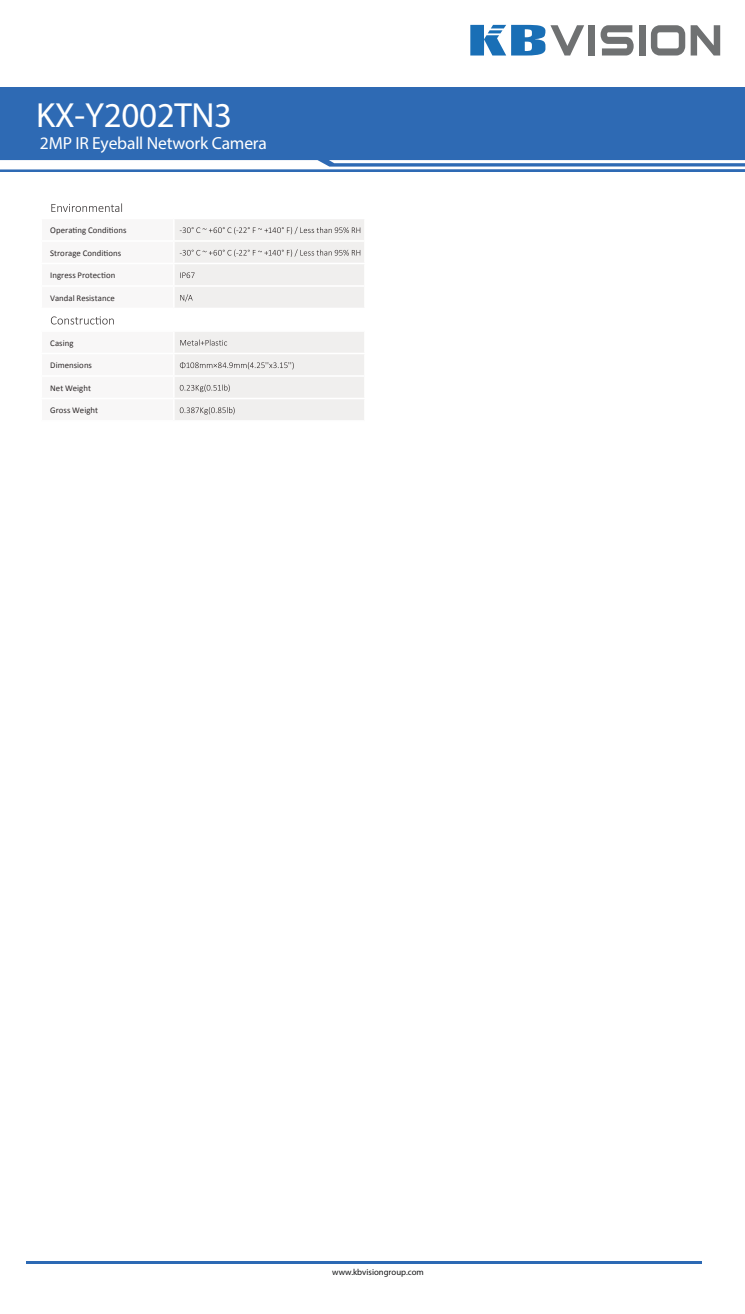
<style>
.page{position:relative;width:745px;height:1314px;background:#fff}
.page>*{position:absolute;margin:0;border:0;box-sizing:border-box;transform-origin:0 0}
.t1{font:35px "Myriad Pro";letter-spacing:-.01em;color:#fff}
.t2{font:17.5px "Myriad Pro";letter-spacing:-.01em;color:#fff}
.t3{font:8.75px "Calibri";letter-spacing:.005em;color:#2e292a}
.t4{font:8.75px "Myriad Pro";color:#121314}
</style>
<div class="page">
<div style="left:588px;top:25px;width:6px;height:31px;background:#6f7172"></div>
<svg style="left:600px;top:25px;width:33px;height:31px"></svg>
<div style="left:638px;top:25px;width:7px;height:31px;background:#6f7172"></div>
<svg style="left:650px;top:25px;width:34px;height:31px"></svg>
<svg style="left:690px;top:25px;width:29px;height:31px"></svg>
<svg style="left:470px;top:25px;width:114px;height:31px"></svg>
<div style="left:0;top:88px;width:744px;height:84px;background:#2e6ab4"></div>
<svg style="left:0;top:160px;width:744px;height:9px;background:#d0ddee"></svg>
<hr style="left:26px;top:1261px;width:675px;height:3px;background:#2c69b4">
<svg style="left:50px;top:203px;width:314px;height:217px"></svg>
<h1 class="t1" style="left:36px;top:93px;width:197px">KX-Y2002TN3</h1>
<h2 class="t2" style="left:40px;top:133px;width:228px">2MP IR Eyeball Network Camera</h2>
<p class="t3" style="left:50px;top:224px;width:78px">Operating Conditions</p>
<p class="t3" style="left:50px;top:247px;width:72px">Strorage Conditions</p>
<p class="t3" style="left:50px;top:269px;width:67px">Ingress Protection</p>
<p class="t3" style="left:50px;top:292px;width:66px">Vandal Resistance</p>
<p class="t3" style="left:50px;top:337px;width:25px">Casing</p>
<p class="t3" style="left:50px;top:359px;width:43px">Dimensions</p>
<p class="t3" style="left:50px;top:382px;width:42px">Net Weight</p>
<p class="t3" style="left:50px;top:404px;width:49px">Gross Weight</p>
<p class="t4" style="left:332px;top:1266px;width:93px">www.kbvisiongroup.com</p>
</div>
